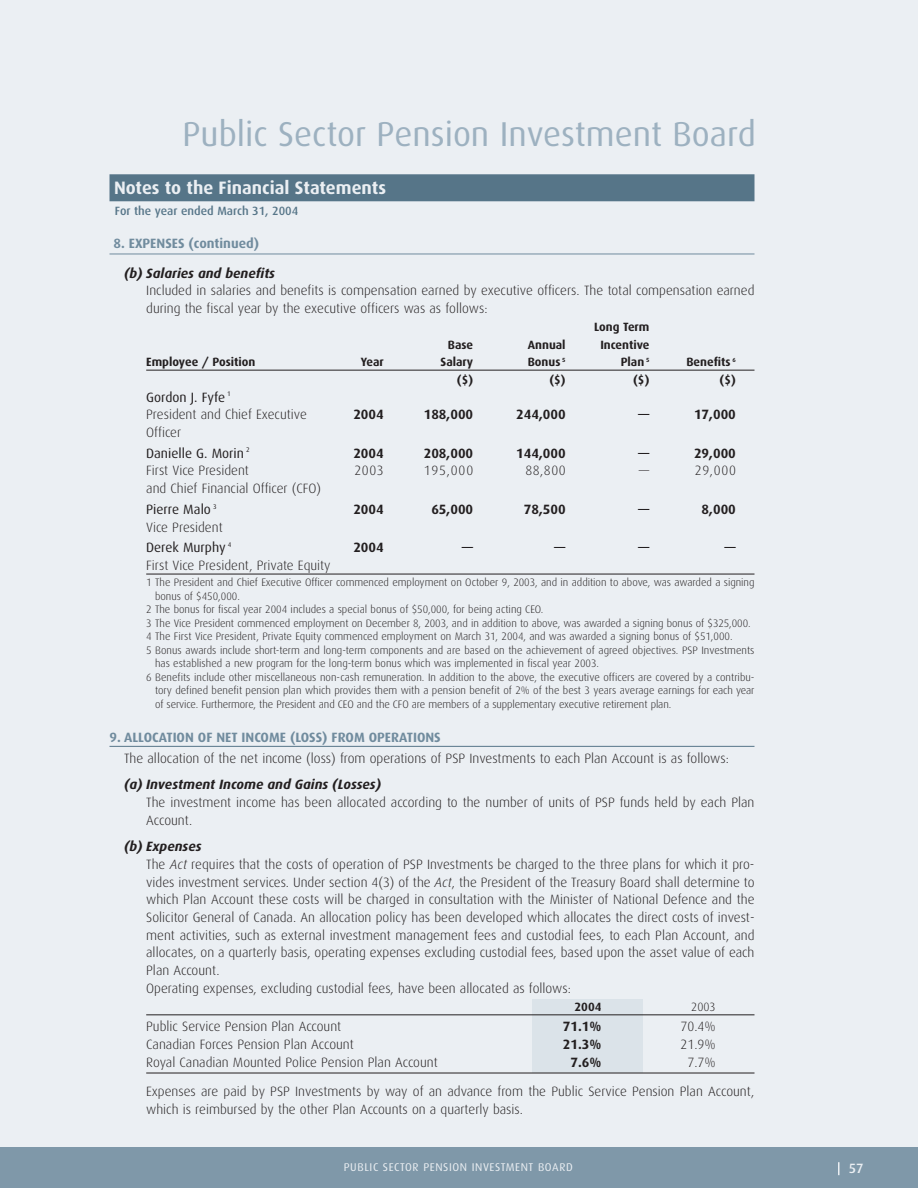
<style>
.page{position:relative;width:918px;height:1188px;background:#ebeff3}
.page>*{position:absolute;margin:0;border:0;box-sizing:border-box;transform-origin:0 0}
.t1{font:34.5px "Dax";color:#9db1c0}
.t2{font:700 18px "Dax";color:#ebeff3}
.t3{font:300 13.5px/17.7px "Dax";color:#231f20}
.t4{font:700 13.5px "Dax";color:#231f20}
.t5{font:700 13.5px "Dax";color:#718c9e}
.t6{font:italic 700 13.5px "Dax";color:#231f20}
.t7{font:13.5px/20.7px "Dax";color:#231f20}
.t8{font:500 13.5px "Dax";color:#ebeff3}
.t9{font:700 12px "Dax";color:#231f20}
.t10{font:500 12px "Dax";color:#567588}
.t11{font:300 12px "Dax";color:#231f20}
.t12{font:11.25px "Dax";letter-spacing:.05em;color:#ebeff3}
.t13{font:300 10.8px "Dax";color:#231f20}
.s1{font-weight:400}
.s2{font-weight:300}
.s3{font-weight:700;font-style:italic}
.s4{font-style:italic}
</style>
<div class="page">
<div style="left:532px;top:999px;width:111px;height:74px;background:#dbe3e9"></div>
<div style="left:0;top:1147px;width:918px;height:41px;background:#7f98a9"></div>
<div style="left:110px;top:174px;width:644px;height:27px;background:#567588"></div>
<hr style="left:110px;top:254px;width:644px;height:1px;background:#718c9e">
<hr style="left:146px;top:370px;width:608px;height:1px;background:#231f20">
<hr style="left:146px;top:574px;width:608px;height:1px;background:#231f20">
<hr style="left:110px;top:746px;width:644px;height:1px;background:#567588">
<hr style="left:146px;top:1015px;width:608px;height:1px;background:#231f20">
<hr style="left:146px;top:1073px;width:608px;height:1px;background:#231f20">
<svg style="left:838px;top:1162px;width:2px;height:13px"></svg>
<h1 class="t1" style="left:183px;top:117px;width:575px">Public Sector Pension Investment Board</h1>
<h2 class="t2" style="left:114px;top:179px;width:274px">Notes to the Financial Statements</h2>
<p class="t10" style="left:115px;top:205px;width:185px">For the year ended March 31, 2004</p>
<p class="t5" style="left:113px;top:237px;width:147px">8. EXPENSES (continued)</p>
<p class="t6" style="left:124px;top:267px;width:153px">(b) Salaries and benefits</p>
<p class="t3" style="left:146px;top:283px;width:610px">Included in salaries and benefits is compensation earned by executive officers. The total compensation earned during the fiscal year by the executive officers was as follows:</p>
<p class="t9" style="left:594px;top:321px;width:57px">Long Term</p>
<p class="t9" style="left:448px;top:339px;width:27px">Base</p>
<p class="t9" style="left:528px;top:339px;width:39px">Annual</p>
<p class="t9" style="left:600px;top:339px;width:51px">Incentive</p>
<p class="t9" style="left:146px;top:356px;width:111px">Employee / Position</p>
<p class="t9" style="left:361px;top:356px;width:24px">Year</p>
<p class="t9" style="left:440px;top:356px;width:34px">Salary</p>
<p class="t9" style="left:528px;top:356px;width:39px">Bonus <sup>5</sup></p>
<p class="t9" style="left:621px;top:356px;width:30px">Plan <sup>5</sup></p>
<p class="t9" style="left:686px;top:356px;width:51px">Benefits <sup>6</sup></p>
<p class="t9" style="left:457px;top:374px;width:18px">($)</p>
<p class="t9" style="left:549px;top:374px;width:18px">($)</p>
<p class="t9" style="left:633px;top:374px;width:18px">($)</p>
<p class="t9" style="left:720px;top:374px;width:18px">($)</p>
<p class="t3" style="left:146px;top:389px;width:162px"><span class="s1">Gordon J. Fyfe</span> <sup>1<br></sup>President and Chief Executive</p>
<p class="t4" style="left:353px;top:408px;width:32px">2004</p>
<p class="t4" style="left:424px;top:408px;width:51px">188,000</p>
<p class="t4" style="left:516px;top:408px;width:51px">244,000</p>
<p class="t4" style="left:638px;top:408px;width:13px">—</p>
<p class="t4" style="left:694px;top:408px;width:43px">17,000</p>
<p class="t7" style="left:146px;top:423px;width:105px"><span class="s2">Officer<br></span>Danielle G. Morin <sup>2</sup></p>
<p class="t4" style="left:353px;top:447px;width:32px">2004</p>
<p class="t4" style="left:424px;top:447px;width:51px">208,000</p>
<p class="t4" style="left:516px;top:447px;width:51px">144,000</p>
<p class="t4" style="left:638px;top:447px;width:13px">—</p>
<p class="t4" style="left:694px;top:447px;width:43px">29,000</p>
<p class="t3" style="left:146px;top:463px;width:104px">First Vice President</p>
<p class="t3" style="left:354px;top:463px;width:31px">2003</p>
<p class="t3" style="left:424px;top:463px;width:51px">195,000</p>
<p class="t3" style="left:525px;top:463px;width:42px">88,800</p>
<p class="t3" style="left:639px;top:463px;width:12px">—</p>
<p class="t3" style="left:695px;top:463px;width:42px">29,000</p>
<p class="t3" style="left:146px;top:479px;width:177px;line-height:20.7px">and Chief Financial Officer (CFO)<br><span class="s1">Pierre Malo</span> <sup>3</sup></p>
<p class="t4" style="left:353px;top:503px;width:32px">2004</p>
<p class="t4" style="left:431px;top:503px;width:43px">65,000</p>
<p class="t4" style="left:524px;top:503px;width:43px">78,500</p>
<p class="t4" style="left:638px;top:503px;width:13px">—</p>
<p class="t4" style="left:702px;top:503px;width:36px">8,000</p>
<p class="t3" style="left:146px;top:517px;width:87px;line-height:20.7px">Vice President<br><span class="s1">Derek Murphy</span> <sup>4</sup></p>
<p class="t4" style="left:353px;top:541px;width:32px">2004</p>
<p class="t4" style="left:462px;top:541px;width:13px">—</p>
<p class="t4" style="left:554px;top:541px;width:13px">—</p>
<p class="t4" style="left:638px;top:541px;width:13px">—</p>
<p class="t4" style="left:725px;top:541px;width:13px">—</p>
<p class="t3" style="left:146px;top:557px;width:186px">First Vice President, Private Equity</p>
<p class="t13" style="left:146px;top:577px;width:610px">1 The President and Chief Executive Officer commenced employment on October 9, 2003, and in addition to above, was awarded a signing</p>
<p class="t13" style="left:155px;top:591px;width:86px">bonus of $450,000.</p>
<p class="t13" style="left:146px;top:604px;width:399px">2 The bonus for fiscal year 2004 includes a special bonus of $50,000, for being acting CEO.</p>
<p class="t13" style="left:146px;top:618px;width:606px">3 The Vice President commenced employment on December 8, 2003, and in addition to above, was awarded a signing bonus of $325,000.</p>
<p class="t13" style="left:146px;top:631px;width:588px">4 The First Vice President, Private Equity commenced employment on March 31, 2004, and was awarded a signing bonus of $51,000.</p>
<p class="t13" style="left:146px;top:645px;width:610px">5 Bonus awards include short-term and long-term components and are based on the achievement of agreed objectives. PSP Investments</p>
<p class="t13" style="left:155px;top:658px;width:446px">has established a new program for the long-term bonus which was implemented in fiscal year 2003.</p>
<p class="t13" style="left:146px;top:672px;width:610px">6 Benefits include other miscellaneous non-cash remuneration. In addition to the above, the executive officers are covered by a contribu-</p>
<p class="t13" style="left:155px;top:685px;width:601px">tory defined benefit pension plan which provides them with a pension benefit of 2% of the best 3 years average earnings for each year</p>
<p class="t13" style="left:155px;top:699px;width:518px">of service. Furthermore, the President and CEO and the CFO are members of a supplementary executive retirement plan.</p>
<p class="t5" style="left:110px;top:731px;width:333px">9. ALLOCATION OF NET INCOME (LOSS) FROM OPERATIONS</p>
<p class="t3" style="left:124px;top:750px;width:606px">The allocation of the net income (loss) from operations of PSP Investments to each Plan Account is as follows:</p>
<p class="t6" style="left:124px;top:778px;width:259px">(a) Investment Income and Gains (Losses)</p>
<p class="t3" style="left:146px;top:794px;width:610px">The investment income has been allocated according to the number of units of PSP funds held by each Plan<br>Account.</p>
<p class="t3" style="left:146px;top:838px;width:610px;text-indent:-22px"><span class="s3">(b) Expenses<br></span>The <span class="s4">Act</span> requires that the costs of operation of PSP Investments be charged to the three plans for which it pro&shy;vides investment services. Under section 4(3) of the <span class="s4">Act</span>, the President of the Treasury Board shall determine to which Plan Account these costs will be charged in consultation with the Minister of National Defence and the Solicitor General of Canada. An allocation policy has been developed which allocates the direct costs of invest&shy;ment activities, such as external investment management fees and custodial fees, to each Plan Account, and allocates, on a quarterly basis, operating expenses excluding custodial fees, based upon the asset value of each Plan Account.<br>Operating expenses, excluding custodial fees, have been allocated as follows:</p>
<p class="t9" style="left:574px;top:1001px;width:29px">2004</p>
<p class="t11" style="left:691px;top:1001px;width:26px">2003</p>
<p class="t3" style="left:146px;top:1018px;width:197px">Public Service Pension Plan Account</p>
<p class="t4" style="left:563px;top:1020px;width:40px">71.1%</p>
<p class="t3" style="left:681px;top:1018px;width:37px">70.4%</p>
<p class="t3" style="left:146px;top:1036px;width:209px">Canadian Forces Pension Plan Account</p>
<p class="t4" style="left:563px;top:1038px;width:40px">21.3%</p>
<p class="t3" style="left:681px;top:1036px;width:37px">21.9%</p>
<p class="t3" style="left:146px;top:1054px;width:293px">Royal Canadian Mounted Police Pension Plan Account</p>
<p class="t4" style="left:571px;top:1055px;width:33px">7.6%</p>
<p class="t3" style="left:687px;top:1054px;width:30px">7.7%</p>
<p class="t3" style="left:146px;top:1083px;width:610px">Expenses are paid by PSP Investments by way of an advance from the Public Service Pension Plan Account, which is reimbursed by the other Plan Accounts on a quarterly basis.</p>
<p class="t12" style="left:344px;top:1162px;width:230px">PUBLIC SECTOR PENSION INVESTMENT BOARD</p>
<p class="t8" style="left:849px;top:1161px;width:16px">57</p>
</div>
